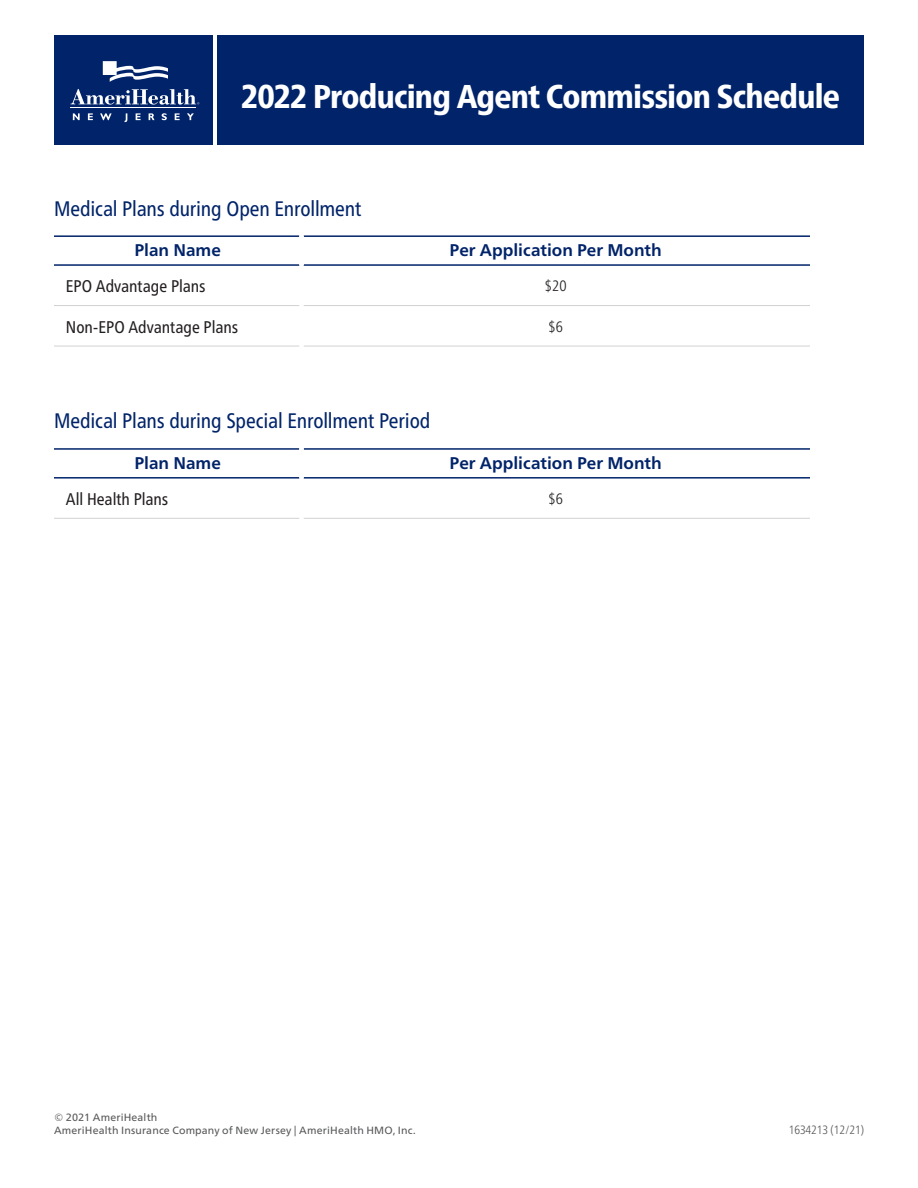
<style>
.page{position:relative;width:918px;height:1188px;background:#fff}
.page>*{position:absolute;margin:0;border:0;box-sizing:border-box;transform-origin:0 0}
.Body{font:800 condensed 33px "Frutiger Neue LT";letter-spacing:-.025em;color:#fff}
.AHNJ-BODY_H3{font:condensed 21px "Frutiger Neue LT";letter-spacing:-.01em;color:#002369}
.AHNJ-SUB_HEAD-280{font:700 16.95px "Frutiger Neue LT";color:#002369}
.AHNJ-_CHART_BODY{font:condensed 16.95px "Frutiger Neue LT";letter-spacing:-.005em;color:#231f20}
.t1{font:300 condensed 15px "Frutiger Neue LT";color:#231f20}
.JOB_NUMBER{font:300 condensed 12px "Frutiger Neue LT";letter-spacing:-.01em;color:#57585a}
.AHNJ-DISCLAIMER-GRAY{font:10.5px "Frutiger Neue LT";letter-spacing:.015em;color:#57585a}
</style>
<div class="page">
<hr style="left:54px;top:305px;width:245px;height:1px;background:#d1d2d4">
<hr style="left:304px;top:305px;width:506px;height:1px;background:#d1d2d4">
<hr style="left:54px;top:346px;width:245px;height:1px;background:#d1d2d4">
<hr style="left:304px;top:346px;width:506px;height:1px;background:#d1d2d4">
<hr style="left:54px;top:235px;width:245px;height:2px;background:#002369">
<hr style="left:304px;top:235px;width:506px;height:2px;background:#002369">
<hr style="left:54px;top:264px;width:245px;height:2px;background:#002369">
<hr style="left:304px;top:264px;width:506px;height:2px;background:#002369">
<hr style="left:54px;top:518px;width:245px;height:1px;background:#d1d2d4">
<hr style="left:304px;top:518px;width:506px;height:1px;background:#d1d2d4">
<hr style="left:54px;top:448px;width:245px;height:2px;background:#002369">
<hr style="left:304px;top:448px;width:506px;height:2px;background:#002369">
<hr style="left:54px;top:477px;width:245px;height:2px;background:#002369">
<hr style="left:304px;top:477px;width:506px;height:2px;background:#002369">
<div style="left:217px;top:35px;width:646px;height:110px;background:#002369"></div>
<div style="left:54px;top:35px;width:158px;height:110px;background:#002369"></div>
<hr style="left:71px;top:107px;width:125px;height:1px;background:#fff">
<svg style="left:187px;top:113px;width:7px;height:7px"></svg>
<svg style="left:103px;top:61px;width:65px;height:21px"></svg>
<svg style="left:73px;top:113px;width:7px;height:7px"></svg>
<svg style="left:88px;top:113px;width:5px;height:7px"></svg>
<svg style="left:175px;top:113px;width:5px;height:7px"></svg>
<svg style="left:100px;top:113px;width:12px;height:7px"></svg>
<svg style="left:71px;top:89px;width:128px;height:16px"></svg>
<svg style="left:149px;top:113px;width:5px;height:7px"></svg>
<svg style="left:162px;top:113px;width:5px;height:7px"></svg>
<svg style="left:136px;top:113px;width:5px;height:7px"></svg>
<svg style="left:125px;top:113px;width:2px;height:9px"></svg>
<p class="Body" style="left:241px;top:77px;width:601px">2022 Producing Agent Commission Schedule</p>
<p class="AHNJ-BODY_H3" style="left:54px;top:196px;width:309px">Medical Plans during Open Enrollment</p>
<p class="AHNJ-SUB_HEAD-280" style="left:135px;top:241px;width:88px">Plan Name</p>
<p class="AHNJ-SUB_HEAD-280" style="left:450px;top:241px;width:214px">Per Application Per Month</p>
<p class="AHNJ-_CHART_BODY" style="left:66px;top:276px;width:141px">EPO Advantage Plans</p>
<p class="t1" style="left:545px;top:277px;width:23px">$20</p>
<p class="AHNJ-_CHART_BODY" style="left:66px;top:317px;width:174px">Non-EPO Advantage Plans</p>
<p class="t1" style="left:549px;top:318px;width:16px">$6</p>
<p class="AHNJ-BODY_H3" style="left:54px;top:409px;width:378px">Medical Plans during Special Enrollment Period</p>
<p class="AHNJ-SUB_HEAD-280" style="left:135px;top:453px;width:88px">Plan Name</p>
<p class="AHNJ-SUB_HEAD-280" style="left:450px;top:453px;width:214px">Per Application Per Month</p>
<p class="AHNJ-_CHART_BODY" style="left:66px;top:489px;width:104px">All Health Plans</p>
<p class="t1" style="left:549px;top:490px;width:16px">$6</p>
<p class="AHNJ-DISCLAIMER-GRAY" style="left:54px;top:1112px;width:105px">© 2021 AmeriHealth</p>
<p class="AHNJ-DISCLAIMER-GRAY" style="left:54px;top:1124px;width:363px">AmeriHealth Insurance Company of New Jersey | AmeriHealth HMO, Inc.</p>
<p class="JOB_NUMBER" style="left:789px;top:1123px;width:77px">1634213 (12/21)</p>
</div>
